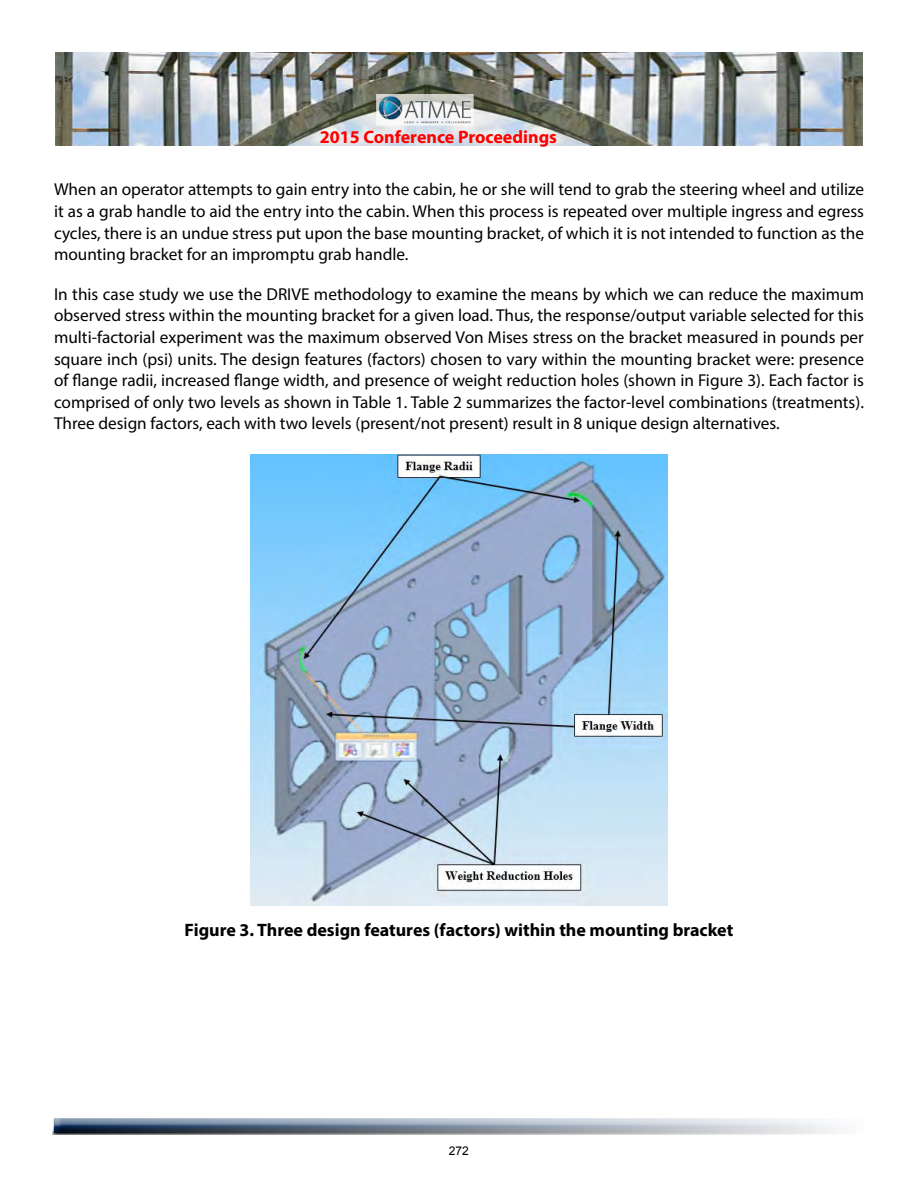
<style>
.page{position:relative;width:918px;height:1188px;background:#fff}
.page>*{position:absolute;margin:0;border:0;box-sizing:border-box;transform-origin:0 0}
.t1{font:700 18px "Myriad Pro";color:#000}
.t2{font:700 18px "Myriad Pro";color:#f00}
.t3{font:17.25px/21.6px "Myriad Pro";color:#000;text-align:justify}
.t4{font:12px "Arial";color:#000}
</style>
<div class="page">
<div style="left:46px;top:1109px;width:831px;height:27px;background:#000;opacity:.75"></div>
<img style="left:55px;top:53px;width:807px;height:93px">
<svg style="left:376px;top:94px;width:3px;height:32px"></svg>
<img style="left:379px;top:94px;width:95px;height:32px">
<img style="left:250px;top:455px;width:418px;height:450px">
<p class="t2" style="left:320px;top:125px;width:239px">2015 Conference Proceedings</p>
<p class="t3" style="left:54px;top:178px;width:812px">When an operator attempts to gain entry into the cabin, he or she will tend to grab the steering wheel and utilize it as a grab handle to aid the entry into the cabin. When this process is repeated over multiple ingress and egress cycles, there is an undue stress put upon the base mounting bracket, of which it is not intended to function as the mounting bracket for an impromptu grab handle.</p>
<p class="t3" style="left:54px;top:283px;width:812px">In this case study we use the DRIVE methodology to examine the means by which we can reduce the maximum observed stress within the mounting bracket for a given load. Thus, the response/output variable selected for this multi-factorial experiment was the maximum observed Von Mises stress on the bracket measured in pounds per square inch (psi) units. The design features (factors) chosen to vary within the mounting bracket were: presence of flange radii, increased flange width, and presence of weight reduction holes (shown in Figure 3). Each factor is comprised of only two levels as shown in Table 1. Table 2 summarizes the factor-level combinations (treatments).<br>Three design factors, each with two levels (present/not present) result in 8 unique design alternatives.</p>
<p class="t1" style="left:185px;top:918px;width:550px">Figure 3. Three design features (factors) within the mounting bracket</p>
<p class="t4" style="left:449px;top:1143px;width:22px">272</p>
</div>
